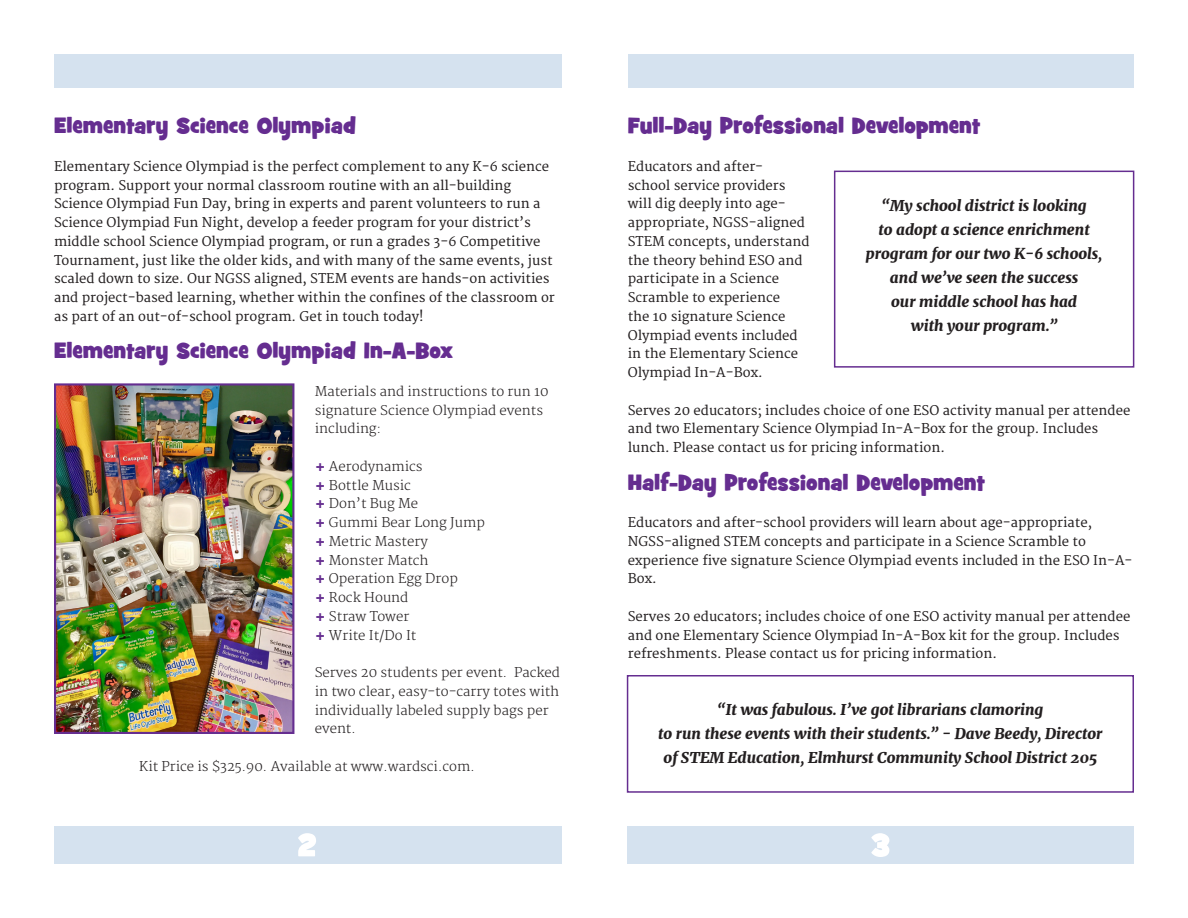
<style>
.page{position:relative;width:1188px;height:918px;background:#fff}
.page>*{position:absolute;margin:0;border:0;box-sizing:border-box;transform-origin:0 0}
.t1{font:22.5px "Grilled Cheese BTN Toasted";color:#652d90}
.t2{font:italic 900 15px "Merriweather";color:#231f20}
.t3{font:13.2px/18.8px "Merriweather";color:#231f20}
.t4{font:300 13.2px/18.8px "Merriweather";color:#231f20}
.t5{font:13.05px/18.8px "Merriweather";color:#231f20}
.s1{font-family:"Grilled Cheese BTN Toasted";font-weight:400;color:#652d90}
</style>
<div class="page">
<div style="left:55px;top:826px;width:300px;height:38px;background:#d5e2ef"></div>
<div style="left:628px;top:826px;width:299px;height:38px;background:#d5e2ef"></div>
<div style="left:834px;top:54px;width:300px;height:33px;background:#d5e2ef"></div>
<div style="left:55px;top:54px;width:300px;height:33px;background:#d5e2ef"></div>
<img style="left:57px;top:386px;width:234px;height:345px">
<div style="left:54px;top:383px;width:240px;height:351px;border:2px solid #652d90"></div>
<div style="left:627px;top:675px;width:507px;height:118px;border:2px solid #652d90"></div>
<div style="left:834px;top:171px;width:300px;height:197px;border:2px solid #652d90"></div>
<svg style="left:298px;top:833px;width:18px;height:23px"></svg>
<svg style="left:871px;top:833px;width:18px;height:24px"></svg>
<p class="t1" style="left:54px;top:111px;width:303px">Elementary Science Olympiad</p>
<p class="t5" style="left:54px;top:158px;width:502px">Elementary Science Olympiad is the perfect complement to any K-6 science program. Support your normal classroom routine with an all-building Science Olympiad Fun Day, bring in experts and parent volunteers to run a Science Olympiad Fun Night, develop a feeder program for your district’s middle school Science Olympiad program, or run a grades 3-6 Competitive Tournament, just like the older kids, and with many of the same events, just scaled down to size. Our NGSS aligned, STEM events are hands-on activities and project-based learning, whether within the confines of the classroom or as part of an out-of-school program. Get in touch today!</p>
<p class="t1" style="left:54px;top:336px;width:400px">Elementary Science Olympiad In-A-Box</p>
<p class="t4" style="left:315px;top:382px;width:235px">Materials and instructions to run 10 signature Science Olympiad events including:</p>
<p class="t4" style="left:315px;top:457px;width:109px"><span class="s1">+</span> Aerodynamics</p>
<p class="t4" style="left:315px;top:476px;width:98px"><span class="s1">+</span> Bottle Music</p>
<p class="t4" style="left:315px;top:495px;width:105px"><span class="s1">+</span> Don’t Bug Me</p>
<p class="t4" style="left:315px;top:514px;width:172px"><span class="s1">+</span> Gummi Bear Long Jump</p>
<p class="t4" style="left:315px;top:532px;width:115px"><span class="s1">+</span> Metric Mastery</p>
<p class="t4" style="left:315px;top:551px;width:115px"><span class="s1">+</span> Monster Match</p>
<p class="t4" style="left:315px;top:570px;width:145px"><span class="s1">+</span> Operation Egg Drop</p>
<p class="t4" style="left:315px;top:589px;width:95px"><span class="s1">+</span> Rock Hound</p>
<p class="t4" style="left:315px;top:607px;width:96px"><span class="s1">+</span> Straw Tower</p>
<p class="t4" style="left:315px;top:626px;width:103px"><span class="s1">+</span> Write It/Do It</p>
<p class="t4" style="left:315px;top:664px;width:247px">Serves 20 students per event. Packed in two clear, easy-to-carry totes with individually labeled supply bags per event.</p>
<p class="t4" style="left:139px;top:757px;width:337px">Kit Price is $325.90. Available at www.wardsci.com.</p>
<p class="t1" style="left:628px;top:111px;width:354px">Full-Day Professional Development</p>
<p class="t3" style="left:628px;top:157px;width:183px">Educators and after-<br>school service providers will dig deeply into age&shy;appropriate, NGSS-aligned<br>STEM concepts, understand the theory behind ESO and participate in a Science<br>Scramble to experience<br>the 10 signature Science<br>Olympiad events included in the Elementary Science<br>Olympiad In-A-Box.</p>
<p class="t3" style="left:628px;top:401px;width:504px">Serves 20 educators; includes choice of one ESO activity manual per attendee and two Elementary Science Olympiad In-A-Box for the group. Includes lunch. Please contact us for pricing information.</p>
<p class="t1" style="left:628px;top:467px;width:359px">Half-Day Professional Development</p>
<p class="t3" style="left:628px;top:514px;width:506px">Educators and after-school providers will learn about age-appropriate, NGSS-aligned STEM concepts and participate in a Science Scramble to experience five signature Science Olympiad events included in the ESO In-A-Box.</p>
<p class="t3" style="left:628px;top:607px;width:504px">Serves 20 educators; includes choice of one ESO activity manual per attendee and one Elementary Science Olympiad In-A-Box kit for the group. Includes refreshments. Please contact us for pricing information.</p>
<p class="t2" style="left:881px;top:196px;width:207px">“My school district is looking</p>
<p class="t2" style="left:879px;top:220px;width:213px">to adopt a science enrichment</p>
<p class="t2" style="left:866px;top:244px;width:238px">program for our two K-6 schools,</p>
<p class="t2" style="left:890px;top:268px;width:190px">and we’ve seen the success</p>
<p class="t2" style="left:891px;top:292px;width:188px">our middle school has had</p>
<p class="t2" style="left:911px;top:316px;width:148px">with your program.”</p>
<p class="t2" style="left:717px;top:700px;width:328px">“It was fabulous. I’ve got librarians clamoring</p>
<p class="t2" style="left:658px;top:724px;width:446px">to run these events with their students.” - Dave Beedy, Director</p>
<p class="t2" style="left:664px;top:748px;width:435px">of STEM Education, Elmhurst Community School District 205</p>
</div>
